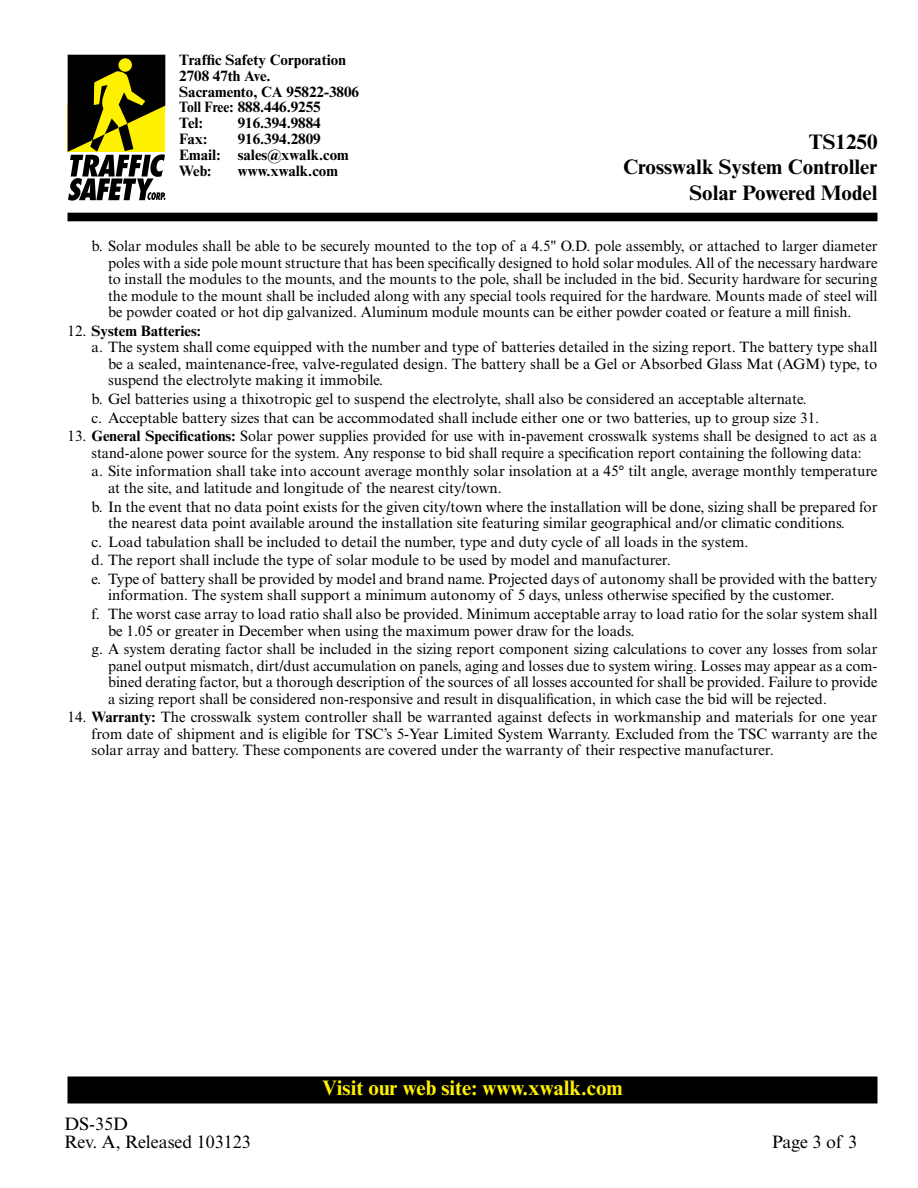
<style>
.page{position:relative;width:918px;height:1188px;background:#fff}
.page>*{position:absolute;margin:0;border:0;box-sizing:border-box;transform-origin:0 0}
.t1{font:700 21px/25.5px "Times New Roman MT Std";color:#000;text-align:right}
.t2{font:700 21px "Times New Roman MT Std";color:#fff200}
.t3{font:18px/18px "Times New Roman MT Std";color:#000}
.t4{font:15px/16.5px "Times New Roman MT Std";color:#000}
.t5{font:700 15px/15.9px "Times New Roman MT Std";color:#000}
.s1{font-weight:400}
.s2{font-weight:700}
</style>
<div class="page">
<div style="left:68px;top:1077px;width:809px;height:26px;background:#000"></div>
<div style="left:68px;top:1076px;width:810px;height:27px;border:2px solid #000"></div>
<div style="left:68px;top:213px;width:810px;height:8px;background:#000"></div>
<svg style="left:68px;top:55px;width:97px;height:146px;background:#686527"></svg>
<p class="t5" style="left:179px;top:51px;width:181px">Traffic Safety Corporation<br>2708 47th Ave.<br>Sacramento, CA 95822-3806<br>Toll Free: 888.446.9255<br>Tel:</p>
<p class="t5" style="left:238px;top:115px;width:85px">916.394.9884</p>
<p class="t5" style="left:179px;top:131px;width:171px;text-indent:58px">916.394.2809<br>Email: sales@xwalk.com<br>Web:</p>
<p class="t5" style="left:179px;top:131px;width:30px">Fax:</p>
<p class="t5" style="left:238px;top:163px;width:102px">www.xwalk.com</p>
<h1 class="t1" style="left:623px;top:128px;width:256px">TS1250<br>Crosswalk System Controller<br>Solar Powered Model</h1>
<p class="t4" style="left:108px;top:238px;width:771px;text-align:justify;text-indent:-16px">b. Solar modules shall be able to be securely mounted to the top of a 4.5" O.D. pole assembly, or attached to larger diameter poles with a side pole mount structure that has been specifically designed to hold solar modules. All of the necessary hardware to install the modules to the mounts, and the mounts to the pole, shall be included in the bid. Security hardware for securing the module to the mount shall be included along with any special tools required for the hardware. Mounts made of steel will be powder coated or hot dip galvanized. Aluminum module mounts can be either powder coated or feature a mill finish.</p>
<p class="t5" style="left:68px;top:322px;width:135px"><span class="s1">12.</span> System Batteries:</p>
<p class="t4" style="left:92px;top:339px;width:788px">a. The system shall come equipped with the number and type of batteries detailed in the sizing report. The battery type shall</p>
<p class="t4" style="left:108px;top:355px;width:771px">be a sealed, maintenance-free, valve-regulated design. The battery shall be a Gel or Absorbed Glass Mat (AGM) type, to</p>
<p class="t4" style="left:108px;top:372px;width:277px">suspend the electrolyte making it immobile.</p>
<p class="t4" style="left:92px;top:390px;width:729px;line-height:18.6px">b. Gel batteries using a thixotropic gel to suspend the electrolyte, shall also be considered an acceptable alternate. c. Acceptable battery sizes that can be accommodated shall include either one or two batteries, up to group size 31.</p>
<p class="t4" style="left:68px;top:428px;width:811px;text-align:center">13. <span class="s2">General Specifications:</span> Solar power supplies provided for use with in-pavement crosswalk systems shall be designed to act as a stand-alone power source for the system. Any response to bid shall require a specification report containing the following data:</p>
<p class="t4" style="left:108px;top:463px;width:771px;text-indent:-16px">a. Site information shall take into account average monthly solar insolation at a 45° tilt angle, average monthly temperature at the site, and latitude and longitude of the nearest city/town.</p>
<p class="t4" style="left:108px;top:498px;width:771px;text-indent:-16px">b. In the event that no data point exists for the given city/town where the installation will be done, sizing shall be prepared for the nearest data point available around the installation site featuring similar geographical and/or climatic conditions.</p>
<p class="t4" style="left:92px;top:532px;width:787px;line-height:18.6px">c. Load tabulation shall be included to detail the number, type and duty cycle of all loads in the system.<br>d. The report shall include the type of solar module to be used by model and manufacturer.<br>e. Type of battery shall be provided by model and brand name. Projected days of autonomy shall be provided with the battery</p>
<p class="t4" style="left:92px;top:586px;width:787px;line-height:18.6px;text-indent:16px">information. The system shall support a minimum autonomy of 5 days, unless otherwise specified by the customer.<br>f. The worst case array to load ratio shall also be provided. Minimum acceptable array to load ratio for the solar system shall</p>
<p class="t4" style="left:92px;top:621px;width:787px;line-height:18.6px;text-indent:16px">be 1.05 or greater in December when using the maximum power draw for the loads.<br>g. A system derating factor shall be included in the sizing report component sizing calculations to cover any losses from solar</p>
<p class="t4" style="left:108px;top:658px;width:771px;text-align:justify">panel output mismatch, dirt/dust accumulation on panels, aging and losses due to system wiring. Losses may appear as a com&shy;bined derating factor, but a thorough description of the sources of all losses accounted for shall be provided. Failure to provide a sizing report shall be considered non-responsive and result in disqualification, in which case the bid will be rejected.</p>
<p class="t4" style="left:92px;top:709px;width:787px;text-align:justify;text-indent:-24px">14. <span class="s2">Warranty:</span> The crosswalk system controller shall be warranted against defects in workmanship and materials for one year from date of shipment and is eligible for TSC’s 5-Year Limited System Warranty. Excluded from the TSC warranty are the solar array and battery. These components are covered under the warranty of their respective manufacturer.</p>
<p class="t3" style="left:64px;top:1114px;width:188px">DS-35D<br>Rev. A, Released 103123</p>
<h1 class="t2" style="left:322px;top:1075px;width:302px">Visit our web site: www.xwalk.com</h1>
<p class="t3" style="left:772px;top:1132px;width:87px">Page 3 of 3</p>
</div>
